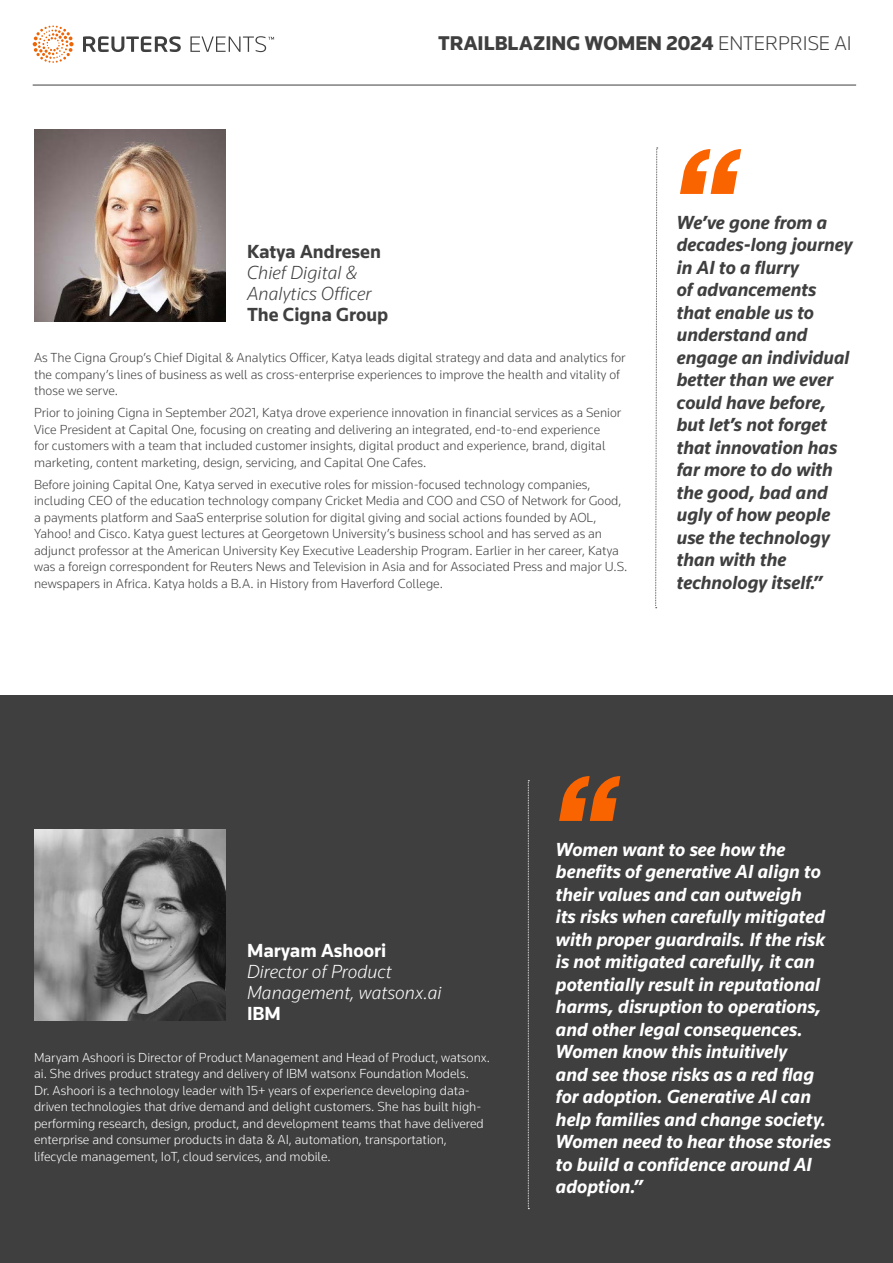
<style>
.page{position:relative;width:893px;height:1263px;background:#fff}
.page>*{position:absolute;margin:0;border:0;box-sizing:border-box;transform-origin:0 0}
.t1{font:900 20.55px "Knowledge 2017";color:#3f3f40}
.t2{font:italic 700 19.5px/22.5px "Knowledge 2017";color:#fff}
.t3{font:italic 700 19.5px/22.5px "Knowledge 2017";color:#3f3f40}
.t4{font:italic 300 19.5px/21px "Knowledge 2017";color:#fff}
.t5{font:italic 300 19.5px/21px "Knowledge 2017";color:#3f3f40}
.t6{font:700 19.5px "Knowledge 2017";color:#3f3f40}
.t7{font:700 19.5px "Knowledge 2017";color:#fff}
.t8{font:300 13.5px/16.5px "Knowledge 2017";color:#3f3f40}
.t9{font:300 13.5px/16.5px "Knowledge 2017";color:#fff}
.s1{font-weight:300}
</style>
<div class="page">
<svg style="left:83px;top:36px;width:191px;height:16px"></svg>
<svg style="left:33px;top:25px;width:41px;height:38px"></svg>
<hr style="left:33px;top:85px;width:823px;height:1px;background:#3f3f40">
<div style="left:0;top:695px;width:893px;height:568px;background:#3f3f40"></div>
<img style="left:34px;top:829px;width:192px;height:192px">
<img style="left:34px;top:130px;width:192px;height:191px">
<svg style="left:680px;top:149px;width:61px;height:45px"></svg>
<svg style="left:655px;top:148px;width:3px;height:460px"></svg>
<svg style="left:559px;top:776px;width:61px;height:45px"></svg>
<svg style="left:528px;top:780px;width:1px;height:429px"></svg>
<h1 class="t1" style="left:438px;top:30px;width:415px">TRAILBLAZING WOMEN 2024 <span class="s1">ENTERPRISE AI</span></h1>
<p class="t6" style="left:247px;top:239px;width:136px">Katya Andresen</p>
<p class="t5" style="left:247px;top:262px;width:126px">Chief Digital &amp;<br>Analytics Officer</p>
<p class="t6" style="left:247px;top:302px;width:143px">The Cigna Group</p>
<p class="t8" style="left:34px;top:349px;width:593px">As The Cigna Group’s Chief Digital &amp; Analytics Officer, Katya leads digital strategy and data and analytics for the company’s lines of business as well as cross-enterprise experiences to improve the health and vitality of those we serve.</p>
<p class="t8" style="left:34px;top:404px;width:589px">Prior to joining Cigna in September 2021, Katya drove experience innovation in financial services as a Senior Vice President at Capital One, focusing on creating and delivering an integrated, end-to-end experience<br>for customers with a team that included customer insights, digital product and experience, brand, digital marketing, content marketing, design, servicing, and Capital One Cafes.</p>
<p class="t8" style="left:34px;top:476px;width:595px">Before joining Capital One, Katya served in executive roles for mission-focused technology companies, including CEO of the education technology company Cricket Media and COO and CSO of Network for Good, a payments platform and SaaS enterprise solution for digital giving and social actions founded by AOL, Yahoo! and Cisco. Katya guest lectures at Georgetown University’s business school and has served as an adjunct professor at the American University Key Executive Leadership Program. Earlier in her career, Katya was a foreign correspondent for Reuters News and Television in Asia and for Associated Press and major U.S. newspapers in Africa. Katya holds a B.A. in History from Haverford College.</p>
<p class="t3" style="left:677px;top:211px;width:177px">We’ve gone from a decades-long journey in AI to a flurry<br>of advancements that enable us to understand and engage an individual better than we ever could have before, but let’s not forget that innovation has far more to do with the good, bad and ugly of how people use the technology than with the technology itself.”</p>
<p class="t7" style="left:247px;top:939px;width:141px">Maryam Ashoori</p>
<p class="t4" style="left:247px;top:961px;width:196px">Director of Product<br>Management, watsonx.ai</p>
<p class="t7" style="left:247px;top:1002px;width:35px">IBM</p>
<p class="t9" style="left:34px;top:1049px;width:457px">Maryam Ashoori is Director of Product Management and Head of Product, watsonx. ai. She drives product strategy and delivery of IBM watsonx Foundation Models.<br>Dr. Ashoori is a technology leader with 15+ years of experience developing data&shy;driven technologies that drive demand and delight customers. She has built high&shy;performing research, design, product, and development teams that have delivered enterprise and consumer products in data &amp; AI, automation, transportation, lifecycle management, IoT, cloud services, and mobile.</p>
<p class="t2" style="left:556px;top:838px;width:277px">Women want to see how the benefits of generative AI align to their values and can outweigh<br>its risks when carefully mitigated with proper guardrails. If the risk is not mitigated carefully, it can potentially result in reputational harms, disruption to operations, and other legal consequences.<br>Women know this intuitively<br>and see those risks as a red flag for adoption. Generative AI can help families and change society.<br>Women need to hear those stories to build a confidence around AI adoption.”</p>
</div>
